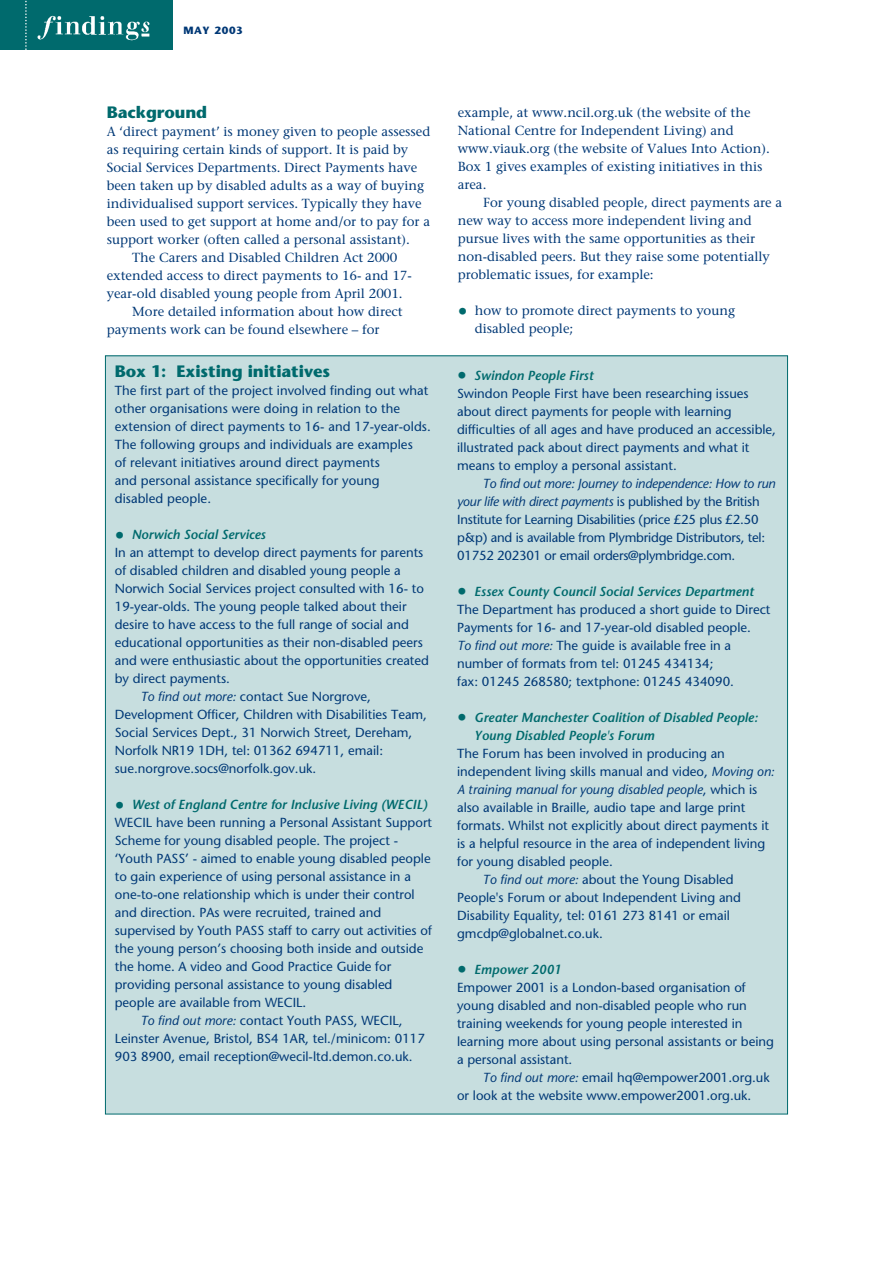
<style>
.page{position:relative;width:893px;height:1263px;background:#fff}
.page>*{position:absolute;margin:0;border:0;box-sizing:border-box;transform-origin:0 0}
.t1{font:700 16.5px "Stone Sans";letter-spacing:-.005em;color:#006a6d}
.t2{font:13.2px/18px "Stone Sans";color:#003876}
.t3{font:13.2px/18px "Stone Serif";color:#003876}
.t4{font:italic 600 13.2px/18px "Stone Sans";color:#006a6d}
.t5{font:italic 13.2px "Stone Sans";color:#003876}
.t6{font:700 10.5px "Stone Sans";letter-spacing:.065em;color:#003876}
.s1{font-weight:400;font-style:normal;font-size:19.5px}
.s2{font-style:italic}
.s3{font-family:"Stone Sans";font-size:19.5px;color:#006a6d}
.s4{font-size:19.5px;color:#006a6d}
.s5{font-weight:600;font-style:italic;color:#006a6d}
.s6{font-style:normal}
</style>
<div class="page">
<div style="left:0;top:0;width:173px;height:50px;background:#006a6d"></div>
<img style="left:37px;top:15px;width:113px;height:26px">
<svg style="left:25px;top:0;width:2px;height:50px"></svg>
<div style="left:105px;top:356px;width:682px;height:758px;background:#c7dedf"></div>
<p class="t6" style="left:183px;top:26px;width:61px">MAY 2003</p>
<p class="t1" style="left:107px;top:106px;width:102px">Background</p>
<p class="t3" style="left:107px;top:124px;width:325px">A ‘direct payment’ is money given to people assessed</p>
<p class="t3" style="left:107px;top:142px;width:303px">as requiring certain kinds of support. It is paid by</p>
<p class="t3" style="left:107px;top:160px;width:312px">Social Services Departments. Direct Payments have</p>
<p class="t3" style="left:107px;top:178px;width:319px">been taken up by disabled adults as a way of buying</p>
<p class="t3" style="left:107px;top:196px;width:316px">individualised support services. Typically they have</p>
<p class="t3" style="left:107px;top:214px;width:325px">been used to get support at home and/or to pay for a</p>
<p class="t3" style="left:107px;top:232px;width:304px">support worker (often called a personal assistant).</p>
<p class="t3" style="left:132px;top:250px;width:266px">The Carers and Disabled Children Act 2000</p>
<p class="t3" style="left:107px;top:268px;width:306px">extended access to direct payments to 16- and 17-</p>
<p class="t3" style="left:107px;top:286px;width:297px">year-old disabled young people from April 2001.</p>
<p class="t3" style="left:132px;top:304px;width:272px">More detailed information about how direct</p>
<p class="t3" style="left:107px;top:322px;width:274px">payments work can be found elsewhere – for</p>
<p class="t1" style="left:115px;top:365px;width:217px">Box 1: Existing initiatives</p>
<p class="t2" style="left:115px;top:383px;width:317px">The first part of the project involved finding out what other organisations were doing in relation to the extension of direct payments to 16- and 17-year-olds.<br>The following groups and individuals are examples<br>of relevant initiatives around direct payments<br>and personal assistance specifically for young disabled people.</p>
<p class="t4" style="left:115px;top:527px;width:152px"><span class="s1">•</span> Norwich Social Services</p>
<p class="t2" style="left:115px;top:545px;width:310px">In an attempt to develop direct payments for parents</p>
<p class="t2" style="left:115px;top:563px;width:287px">of disabled children and disabled young people a</p>
<p class="t2" style="left:115px;top:581px;width:310px">Norwich Social Services project consulted with 16- to</p>
<p class="t2" style="left:115px;top:599px;width:293px">19-year-olds. The young people talked about their</p>
<p class="t2" style="left:115px;top:617px;width:295px">desire to have access to the full range of social and</p>
<p class="t2" style="left:115px;top:635px;width:309px">educational opportunities as their non-disabled peers</p>
<p class="t2" style="left:115px;top:653px;width:315px">and were enthusiastic about the opportunities created</p>
<p class="t2" style="left:115px;top:671px;width:117px">by direct payments.</p>
<p class="t2" style="left:140px;top:689px;width:232px"><span class="s2">To find out more:</span> contact Sue Norgrove,</p>
<p class="t2" style="left:115px;top:707px;width:314px">Development Officer, Children with Disabilities Team,</p>
<p class="t2" style="left:115px;top:725px;width:299px">Social Services Dept., 31 Norwich Street, Dereham,</p>
<p class="t2" style="left:115px;top:743px;width:270px">Norfolk NR19 1DH, tel: 01362 694711, email:</p>
<p class="t2" style="left:115px;top:761px;width:203px">sue.norgrove.socs@norfolk.gov.uk.</p>
<p class="t4" style="left:115px;top:797px;width:314px"><span class="s1">•</span> West of England Centre for Inclusive Living (WECIL)</p>
<p class="t2" style="left:115px;top:815px;width:319px">WECIL have been running a Personal Assistant Support</p>
<p class="t2" style="left:115px;top:833px;width:285px">Scheme for young disabled people. The project -</p>
<p class="t2" style="left:115px;top:851px;width:317px">‘Youth PASS’ - aimed to enable young disabled people</p>
<p class="t2" style="left:115px;top:869px;width:298px">to gain experience of using personal assistance in a</p>
<p class="t2" style="left:115px;top:887px;width:301px">one-to-one relationship which is under their control</p>
<p class="t2" style="left:115px;top:905px;width:268px">and direction. PAs were recruited, trained and</p>
<p class="t2" style="left:115px;top:923px;width:318px">supervised by Youth PASS staff to carry out activities of</p>
<p class="t2" style="left:115px;top:941px;width:310px">the young person’s choosing both inside and outside</p>
<p class="t2" style="left:115px;top:959px;width:278px">the home. A video and Good Practice Guide for</p>
<p class="t2" style="left:115px;top:977px;width:279px">providing personal assistance to young disabled</p>
<p class="t2" style="left:115px;top:995px;width:193px">people are available from WECIL.</p>
<p class="t2" style="left:140px;top:1013px;width:264px"><span class="s2">To find out more:</span> contact Youth PASS, WECIL,</p>
<p class="t2" style="left:115px;top:1031px;width:311px">Leinster Avenue, Bristol, BS4 1AR, tel./minicom: 0117</p>
<p class="t2" style="left:115px;top:1049px;width:299px">903 8900, email reception@wecil-ltd.demon.co.uk.</p>
<p class="t3" style="left:458px;top:105px;width:313px">example, at www.ncil.org.uk (the website of the National Centre for Independent Living) and www.viauk.org (the website of Values Into Action).<br>Box 1 gives examples of existing initiatives in this area.</p>
<p class="t3" style="left:458px;top:195px;width:326px;text-indent:26px">For young disabled people, direct payments are a new way to access more independent living and pursue lives with the same opportunities as their non-disabled peers. But they raise some potentially problematic issues, for example:</p>
<p class="t3" style="left:475px;top:303px;width:262px;text-indent:-17px"><span class="s3">•</span> how to promote direct payments to young disabled people;</p>
<p class="t2" style="left:457px;top:367px;width:320px"><span class="s4">•</span> <span class="s5">Swindon People First<br></span>Swindon People First have been researching issues about direct payments for people with learning difficulties of all ages and have produced an accessible, illustrated pack about direct payments and what it means to employ a personal assistant.</p>
<p class="t2" style="left:457px;top:475px;width:320px;text-indent:26px"><span class="s2">To find out more: Journey to independence: How to run your life with direct payments</span> is published by the British Institute for Learning Disabilities (price £25 plus £2.50 p&amp;p) and is available from Plymbridge Distributors, tel:<br>01752 202301 or email orders@plymbridge.com.</p>
<p class="t2" style="left:457px;top:583px;width:315px"><span class="s4">•</span> <span class="s5">Essex County Council Social Services Department </span>The Department has produced a short guide to Direct Payments for 16- and 17-year-old disabled people.<br><span class="s2">To find out more:</span> The guide is available free in a number of formats from tel: 01245 434134;<br>fax: 01245 268580; textphone: 01245 434090.</p>
<p class="t4" style="left:474px;top:709px;width:285px;text-indent:-17px"><span class="s1">•</span> Greater Manchester Coalition of Disabled People:<br>Young Disabled People's Forum</p>
<p class="t2" style="left:457px;top:745px;width:269px">The Forum has been involved in producing an</p>
<p class="t2" style="left:457px;top:763px;width:319px">independent living skills manual and video, <span class="s2">Moving on:</span></p>
<p class="t5" style="left:457px;top:784px;width:302px">A training manual for young disabled people<span class="s6">, which is</span></p>
<p class="t2" style="left:457px;top:799px;width:290px">also available in Braille, audio tape and large print</p>
<p class="t2" style="left:457px;top:817px;width:313px">formats. Whilst not explicitly about direct payments it</p>
<p class="t2" style="left:457px;top:835px;width:310px">is a helpful resource in the area of independent living</p>
<p class="t2" style="left:457px;top:853px;width:157px">for young disabled people.</p>
<p class="t2" style="left:482px;top:871px;width:252px"><span class="s2">To find out more:</span> about the Young Disabled</p>
<p class="t2" style="left:457px;top:889px;width:285px">People's Forum or about Independent Living and</p>
<p class="t2" style="left:457px;top:907px;width:274px">Disability Equality, tel: 0161 273 8141 or email</p>
<p class="t2" style="left:457px;top:925px;width:147px">gmcdp@globalnet.co.uk.</p>
<p class="t2" style="left:457px;top:961px;width:318px"><span class="s4">•</span> <span class="s5">Empower 2001<br></span>Empower 2001 is a London-based organisation of young disabled and non-disabled people who run training weekends for young people interested in learning more about using personal assistants or being a personal assistant.</p>
<p class="t2" style="left:457px;top:1069px;width:314px;text-indent:26px"><span class="s2">To find out more:</span> email hq@empower2001.org.uk or look at the website www.empower2001.org.uk.</p>
</div>
